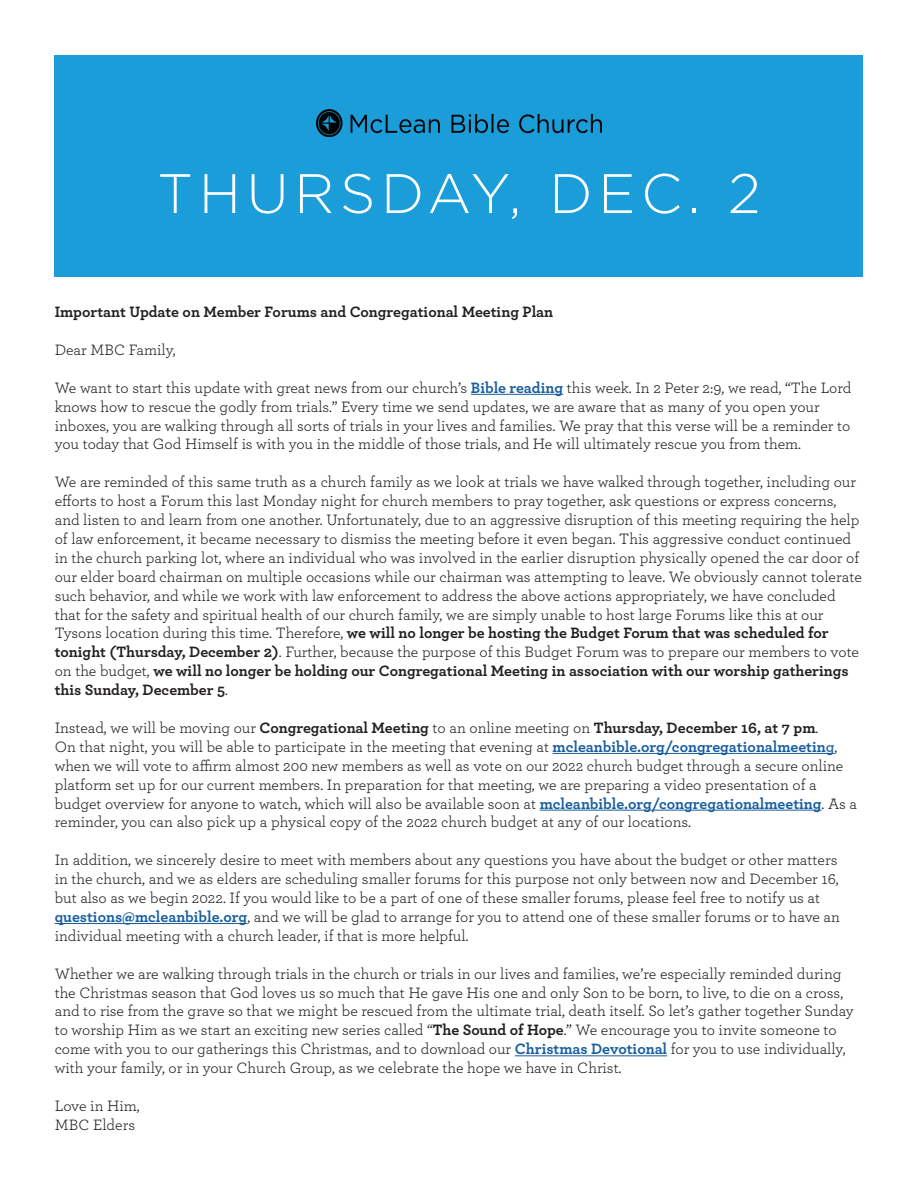
<style>
.page{position:relative;width:918px;height:1188px;background:#fff}
.page>*{position:absolute;margin:0;border:0;box-sizing:border-box;transform-origin:0 0}
.t1{font:300 55.5px "Gotham";letter-spacing:.1em;color:#fff}
.t2{font:15.75px/18.9px "Archer";color:#231f20}
.t3{font:700 15.75px "Archer";color:#231f20}
.s1{font-weight:700;color:#175d9e}
.s2{font-weight:700}
.s3{font-weight:600;color:#175d9e}
</style>
<div class="page">
<div style="left:55px;top:55px;width:808px;height:221px;background:#1b9dd9"></div>
<img style="left:317px;top:110px;width:284px;height:26px">
<hr style="left:471px;top:394px;width:92px;height:1px;background:#175d9e">
<hr style="left:553px;top:753px;width:282px;height:1px;background:#175d9e">
<hr style="left:540px;top:810px;width:282px;height:1px;background:#175d9e">
<hr style="left:55px;top:923px;width:192px;height:1px;background:#175d9e">
<hr style="left:515px;top:1055px;width:152px;height:1px;background:#175d9e">
<p class="t1" style="left:157px;top:163px;width:605px">THURSDAY, DEC. 2</p>
<p class="t3" style="left:55px;top:299px;width:500px">Important Update on Member Forums and Congregational Meeting Plan</p>
<p class="t2" style="left:55px;top:340px;width:123px">Dear MBC Family,</p>
<p class="t2" style="left:55px;top:377px;width:798px">We want to start this update with great news from our church’s <span class="s1">Bible reading</span> this week. In 2 Peter 2:9, we read, “The Lord knows how to rescue the godly from trials.” Every time we send updates, we are aware that as many of you open your inboxes, you are walking through all sorts of trials in your lives and families. We pray that this verse will be a reminder to you today that God Himself is with you in the middle of those trials, and He will ultimately rescue you from them.</p>
<p class="t2" style="left:55px;top:472px;width:809px">We are reminded of this same truth as a church family as we look at trials we have walked through together, including our efforts to host a Forum this last Monday night for church members to pray together, ask questions or express concerns, and listen to and learn from one another. Unfortunately, due to an aggressive disruption of this meeting requiring the help of law enforcement, it became necessary to dismiss the meeting before it even began. This aggressive conduct continued in the church parking lot, where an individual who was involved in the earlier disruption physically opened the car door of our elder board chairman on multiple occasions while our chairman was attempting to leave. We obviously cannot tolerate such behavior, and while we work with law enforcement to address the above actions appropriately, we have concluded that for the safety and spiritual health of our church family, we are simply unable to host large Forums like this at our Tysons location during this time. Therefore, <span class="s2">we will no longer be hosting the Budget Forum that was scheduled for tonight (Thursday, December 2)</span>. Further, because the purpose of this Budget Forum was to prepare our members to vote on the budget, <span class="s2">we will no longer be holding our Congregational Meeting in association with our worship gatherings this Sunday, December 5</span>.</p>
<p class="t2" style="left:55px;top:718px;width:804px">Instead, we will be moving our <span class="s2">Congregational Meeting</span> to an online meeting on <span class="s2">Thursday, December 16, at 7 pm</span>.<br>On that night, you will be able to participate in the meeting that evening at <span class="s1">mcleanbible.org/congregationalmeetin</span><span class="s3">g</span>, when we will vote to affirm almost 200 new members as well as vote on our 2022 church budget through a secure online platform set up for our current members. In preparation for that meeting, we are preparing a video presentation of a budget overview for anyone to watch, which will also be available soon at <span class="s1">mcleanbible.org/congregationalmeeting</span>. As a reminder, you can also pick up a physical copy of the 2022 church budget at any of our locations.</p>
<p class="t2" style="left:55px;top:850px;width:787px">In addition, we sincerely desire to meet with members about any questions you have about the budget or other matters in the church, and we as elders are scheduling smaller forums for this purpose not only between now and December 16, but also as we begin 2022. If you would like to be a part of one of these smaller forums, please feel free to notify us at <span class="s1">questions@mcleanbible.org</span>, and we will be glad to arrange for you to attend one of these smaller forums or to have an individual meeting with a church leader, if that is more helpful.</p>
<p class="t2" style="left:55px;top:963px;width:801px">Whether we are walking through trials in the church or trials in our lives and families, we’re especially reminded during the Christmas season that God loves us so much that He gave His one and only Son to be born, to live, to die on a cross, and to rise from the grave so that we might be rescued from the ultimate trial, death itself. So let’s gather together Sunday to worship Him as we start an exciting new series called “<span class="s2">The Sound of Hope</span>.” We encourage you to invite someone to come with you to our gatherings this Christmas, and to download our <span class="s1">Christmas Devotional</span> for you to use individually, with your family, or in your Church Group, as we celebrate the hope we have in Christ.</p>
<p class="t2" style="left:55px;top:1096px;width:87px">Love in Him,</p>
<p class="t2" style="left:55px;top:1114px;width:82px">MBC Elders</p>
</div>
